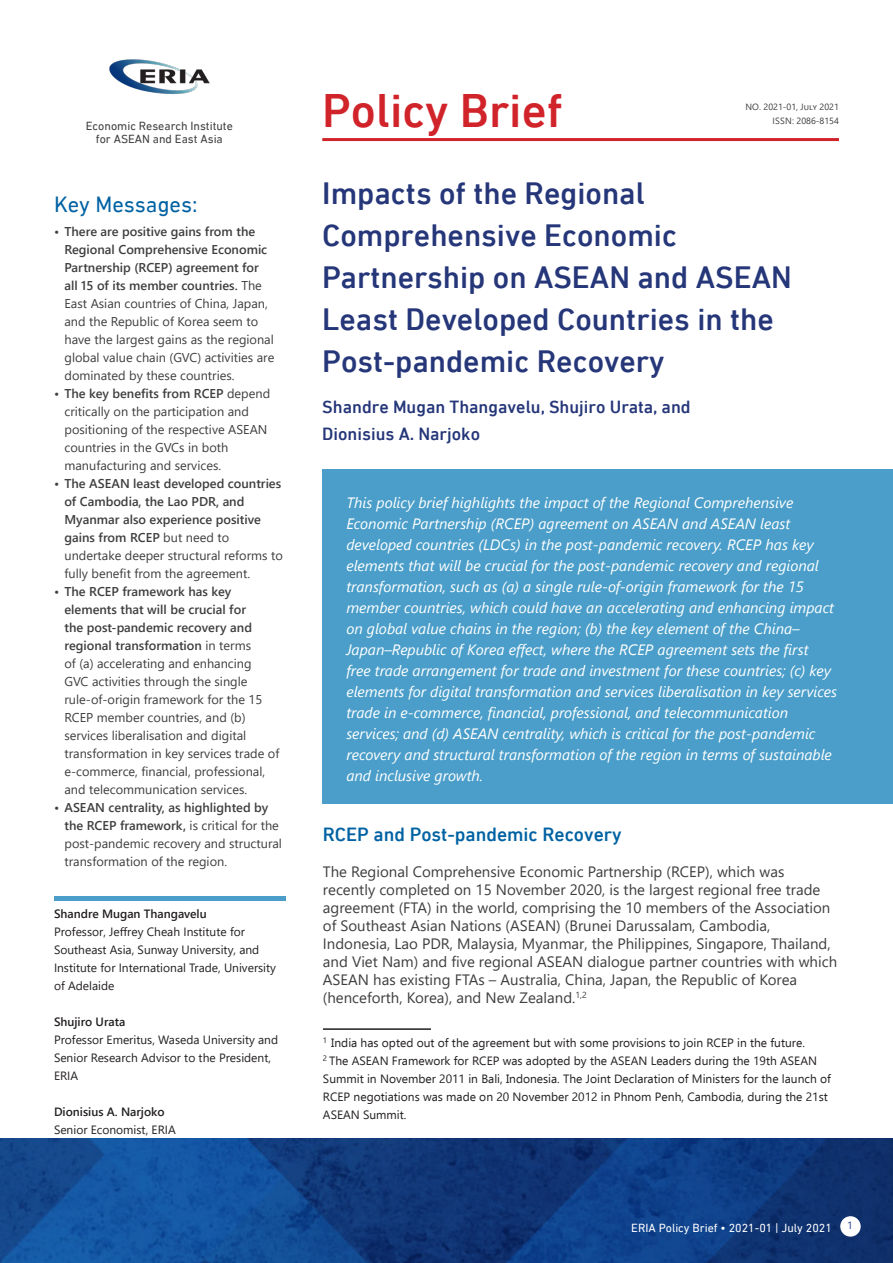
<style>
.page{position:relative;width:893px;height:1263px;background:#fff}
.page>*{position:absolute;margin:0;border:0;box-sizing:border-box;transform-origin:0 0}
.t1{font:500 48px "DIN Next LT Pro";color:#d1232a}
.t2{font:500 31.5px/42px "DIN Next LT Pro";color:#253679}
.t3{font:22.5px "DIN Next LT Pro";color:#0062a3}
.t4{font:500 19.5px "DIN Next LT Pro";color:#0062a3}
.t5{font:500 18px "DIN Next LT Pro";color:#253679}
.t6{font:italic 15px/21px "Segoe UI";color:#fff}
.t7{font:15px/18px "Segoe UI";color:#3e3e3f}
.t8{font:12.75px/18px "Segoe UI";color:#3e3e3f}
.t9{font:600 12.75px/18px "Segoe UI";color:#3e3e3f}
.t10{font:12px/18px "Ebrima";color:#231f20}
.t11{font:12px/18px "Segoe UI";color:#231f20}
.t12{font:600 12px "Segoe UI";color:#231f20}
.t13{font:12px "DIN Next LT Pro";color:#3e3e3f}
.t14{font:12px "DIN Next LT Pro";color:#fff}
.t15{font:10.5px "Ebrima";color:#253f8e}
.t16{font:9px "Segoe UI";color:#3e3e3f}
.s1{font-weight:600}
.s2{font-weight:400}
</style>
<div class="page">
<img style="left:0;top:1138px;width:893px;height:125px">
<div style="left:840px;top:1216px;width:21px;height:20px;background:#fff;border-radius:50%"></div>
<hr style="left:322px;top:138px;width:517px;height:3px;background:#d1232a">
<div style="left:322px;top:469px;width:571px;height:335px;background:#4a9ec9"></div>
<img style="left:109px;top:59px;width:101px;height:35px">
<hr style="left:323px;top:1028px;width:108px;height:2px;background:#231f20">
<svg style="left:54px;top:896px;width:232px;height:5px"></svg>
<p class="t13" style="left:86px;top:118px;width:149px">Economic Research Institute</p>
<p class="t13" style="left:96px;top:132px;width:128px">for ASEAN and East Asia</p>
<p class="t3" style="left:54px;top:192px;width:145px">Key Messages:</p>
<p class="t8" style="left:64px;top:221px;width:211px;text-indent:-10px"><span class="s1">• There are positive gains from the Regional Comprehensive Economic Partnership (RCEP) agreement for all 15 of its member countries.</span> The East Asian countries of China, Japan, and the Republic of Korea seem to have the largest gains as the regional global value chain (GVC) activities are dominated by these countries.</p>
<p class="t8" style="left:64px;top:383px;width:207px;text-indent:-10px"><span class="s1">• The key benefits from RCEP</span> depend critically on the participation and positioning of the respective ASEAN countries in the GVCs in both manufacturing and services.</p>
<p class="t9" style="left:64px;top:473px;width:220px;text-indent:-10px">• The ASEAN least developed countries of Cambodia, the Lao PDR, and Myanmar also experience positive gains from RCEP <span class="s2">but need to undertake deeper structural reforms to fully benefit from the agreement.</span></p>
<p class="t8" style="left:64px;top:581px;width:216px;text-indent:-10px"><span class="s1">• The RCEP framework has key elements that will be crucial for<br>the post-pandemic recovery and regional transformation</span> in terms<br>of (a) accelerating and enhancing<br>GVC activities through the single rule-of-origin framework for the 15<br>RCEP member countries, and (b) services liberalisation and digital transformation in key services trade of e-commerce, financial, professional, and telecommunication services.</p>
<p class="t8" style="left:64px;top:797px;width:219px;text-indent:-10px"><span class="s1">• ASEAN centrality, as highlighted by the RCEP framework,</span> is critical for the post-pandemic recovery and structural transformation of the region.</p>
<p class="t12" style="left:54px;top:902px;width:154px">Shandre Mugan Thangavelu</p>
<p class="t11" style="left:54px;top:921px;width:224px">Professor, Jeffrey Cheah Institute for Southeast Asia, Sunway University, and Institute for International Trade, University of Adelaide</p>
<p class="t12" style="left:54px;top:1010px;width:73px">Shujiro Urata</p>
<p class="t11" style="left:54px;top:1029px;width:226px">Professor Emeritus, Waseda University and<br>Senior Research Advisor to the President,<br>ERIA</p>
<p class="t12" style="left:54px;top:1100px;width:112px">Dionisius A. Narjoko</p>
<p class="t11" style="left:54px;top:1119px;width:123px">Senior Economist, ERIA</p>
<p class="t1" style="left:322px;top:83px;width:242px">Policy Brief</p>
<p class="t16" style="left:746px;top:98px;width:95px">NO. 2021-01, July 2021</p>
<p class="t16" style="left:772px;top:112px;width:68px">ISSN: 2086-8154</p>
<p class="t2" style="left:322px;top:172px;width:471px">Impacts of the Regional<br>Comprehensive Economic<br>Partnership on ASEAN and ASEAN<br>Least Developed Countries in the<br>Post-pandemic Recovery</p>
<p class="t5" style="left:322px;top:396px;width:370px">Shandre Mugan Thangavelu, Shujiro Urata, and</p>
<p class="t5" style="left:322px;top:423px;width:159px">Dionisius A. Narjoko</p>
<p class="t6" style="left:346px;top:489px;width:492px">This policy brief highlights the impact of the Regional Comprehensive Economic Partnership (RCEP) agreement on ASEAN and ASEAN least developed countries (LDCs) in the post-pandemic recovery. RCEP has key elements that will be crucial for the post-pandemic recovery and regional transformation, such as (a) a single rule-of-origin framework for the 15 member countries, which could have an accelerating and enhancing impact on global value chains in the region; (b) the key element of the China– Japan–Republic of Korea effect, where the RCEP agreement sets the first<br>free trade arrangement for trade and investment for these countries; (c) key elements for digital transformation and services liberalisation in key services trade in e-commerce, financial, professional, and telecommunication services; and (d) ASEAN centrality, which is critical for the post-pandemic recovery and structural transformation of the region in terms of sustainable and inclusive growth.</p>
<p class="t4" style="left:323px;top:823px;width:300px">RCEP and Post-pandemic Recovery</p>
<p class="t7" style="left:323px;top:862px;width:516px">The Regional Comprehensive Economic Partnership (RCEP), which was recently completed on 15 November 2020, is the largest regional free trade agreement (FTA) in the world, comprising the 10 members of the Association of Southeast Asian Nations (ASEAN) (Brunei Darussalam, Cambodia, Indonesia, Lao PDR, Malaysia, Myanmar, the Philippines, Singapore, Thailand, and Viet Nam) and five regional ASEAN dialogue partner countries with which ASEAN has existing FTAs – Australia, China, Japan, the Republic of Korea (henceforth, Korea), and New Zealand.<sup>1,2</sup></p>
<p class="t10" style="left:323px;top:1033px;width:483px"><sup>1</sup> India has opted out of the agreement but with some provisions to join RCEP in the future.</p>
<p class="t10" style="left:323px;top:1051px;width:509px"><sup>2</sup> The ASEAN Framework for RCEP was adopted by the ASEAN Leaders during the 19th ASEAN Summit in November 2011 in Bali, Indonesia. The Joint Declaration of Ministers for the launch of RCEP negotiations was made on 20 November 2012 in Phnom Penh, Cambodia, during the 21st ASEAN Summit.</p>
<p class="t14" style="left:631px;top:1220px;width:202px">ERIA Policy Brief • 2021-01 | July 2021</p>
<p class="t15" style="left:847px;top:1218px;width:7px">1</p>
</div>
